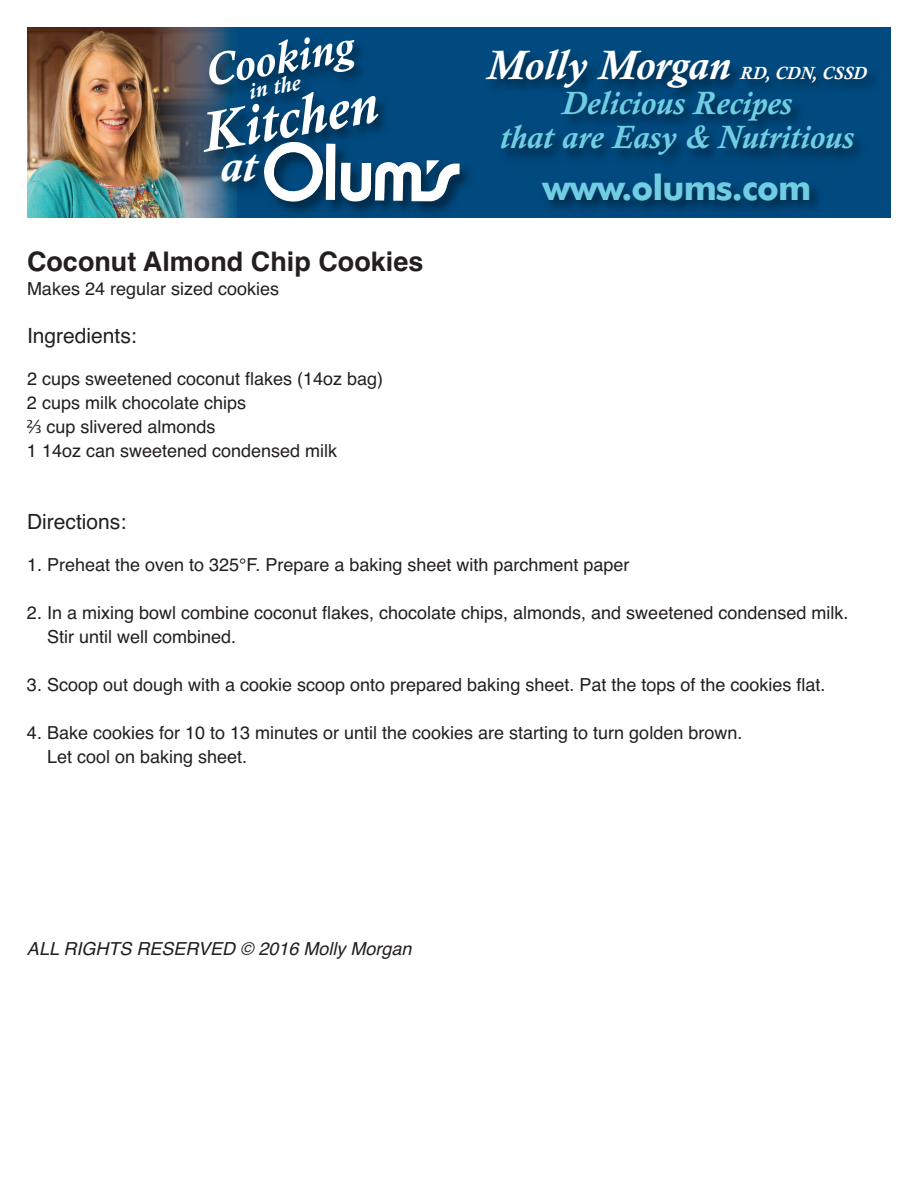
<style>
.page{position:relative;width:918px;height:1188px;background:#fff}
.page>*{position:absolute;margin:0;border:0;box-sizing:border-box;transform-origin:0 0}
.t1{font:italic 700 56.7px "Calisto";color:#fff}
.t2{font:italic 700 45.45px "Calisto";color:#fff}
.t3{font:italic 700 42px "Calisto";color:#fff}
.t4{font:700 34.95px "Futura BT";letter-spacing:-.025em;color:#71cee2}
.t5{font:italic 700 33px/34.5px "Calisto";color:#71cee2;text-align:center}
.t6{font:700 27px "Helvetica";color:#231f20}
.t7{font:italic 700 22.65px "Calisto";color:#fff}
.t8{font:21px "Helvetica";color:#231f20}
.t9{font:18px/24px "Helvetica";color:#231f20}
.t10{font:italic 18px "Helvetica";color:#231f20}
.t11{font:italic 700 18px "Calisto";color:#fff}
.s1{font-family:"Lucida Grande"}
</style>
<div class="page">
<svg style="left:27px;top:27px;width:864px;height:191px;background:#004577"></svg>
<img style="left:27px;top:27px;width:125px;height:191px">
<img style="left:152px;top:27px;width:22px;height:191px">
<img style="left:174px;top:27px;width:280px;height:191px">
<img style="left:264px;top:142px;width:192px;height:60px">
<img style="left:449px;top:39px;width:425px;height:151px">
<h2 class="t2" style="left:200px;top:44px;width:152px;rotate:-10deg">Cooking</h2>
<p class="t7" style="left:247px;top:78px;width:53px;rotate:-10deg">in the</p>
<h1 class="t1" style="left:196px;top:100px;width:179px;rotate:-10deg">Kitchen</h1>
<h2 class="t2" style="left:220px;top:138px;width:37px">at</h2>
<h3 class="t6" style="left:27px;top:246px;width:398px">Coconut Almond Chip Cookies</h3>
<p class="t9" style="left:27px;top:277px;width:254px">Makes 24 regular sized cookies</p>
<p class="t8" style="left:27px;top:324px;width:111px">Ingredients:</p>
<p class="t9" style="left:27px;top:367px;width:358px">2 cups sweetened coconut flakes (14oz bag)<br>2 cups milk chocolate chips<br><span class="s1">⅔</span> cup slivered almonds<br>1 14oz can sweetened condensed milk</p>
<h3 class="t3" style="left:487px;top:40px;width:245px">Molly Morgan</h3>
<p class="t11" style="left:740px;top:63px;width:128px">RD, CDN, CSSD</p>
<h3 class="t5" style="left:500px;top:85px;width:355px">Delicious Recipes<br>that are Easy &amp; Nutritious</h3>
<h3 class="t4" style="left:542px;top:174px;width:270px">www.olums.com</h3>
<p class="t8" style="left:27px;top:510px;width:101px">Directions:</p>
<p class="t9" style="left:27px;top:553px;width:604px">1. Preheat the oven to 325°F. Prepare a baking sheet with parchment paper</p>
<p class="t9" style="left:47px;top:601px;width:803px;text-indent:-20px">2. In a mixing bowl combine coconut flakes, chocolate chips, almonds, and sweetened condensed milk.<br>Stir until well combined.</p>
<p class="t9" style="left:27px;top:673px;width:800px">3. Scoop out dough with a cookie scoop onto prepared baking sheet. Pat the tops of the cookies flat.</p>
<p class="t9" style="left:47px;top:721px;width:697px;text-indent:-20px">4. Bake cookies for 10 to 13 minutes or until the cookies are starting to turn golden brown.<br>Let cool on baking sheet.</p>
<p class="t10" style="left:27px;top:938px;width:386px">ALL RIGHTS RESERVED © 2016 Molly Morgan</p>
</div>
